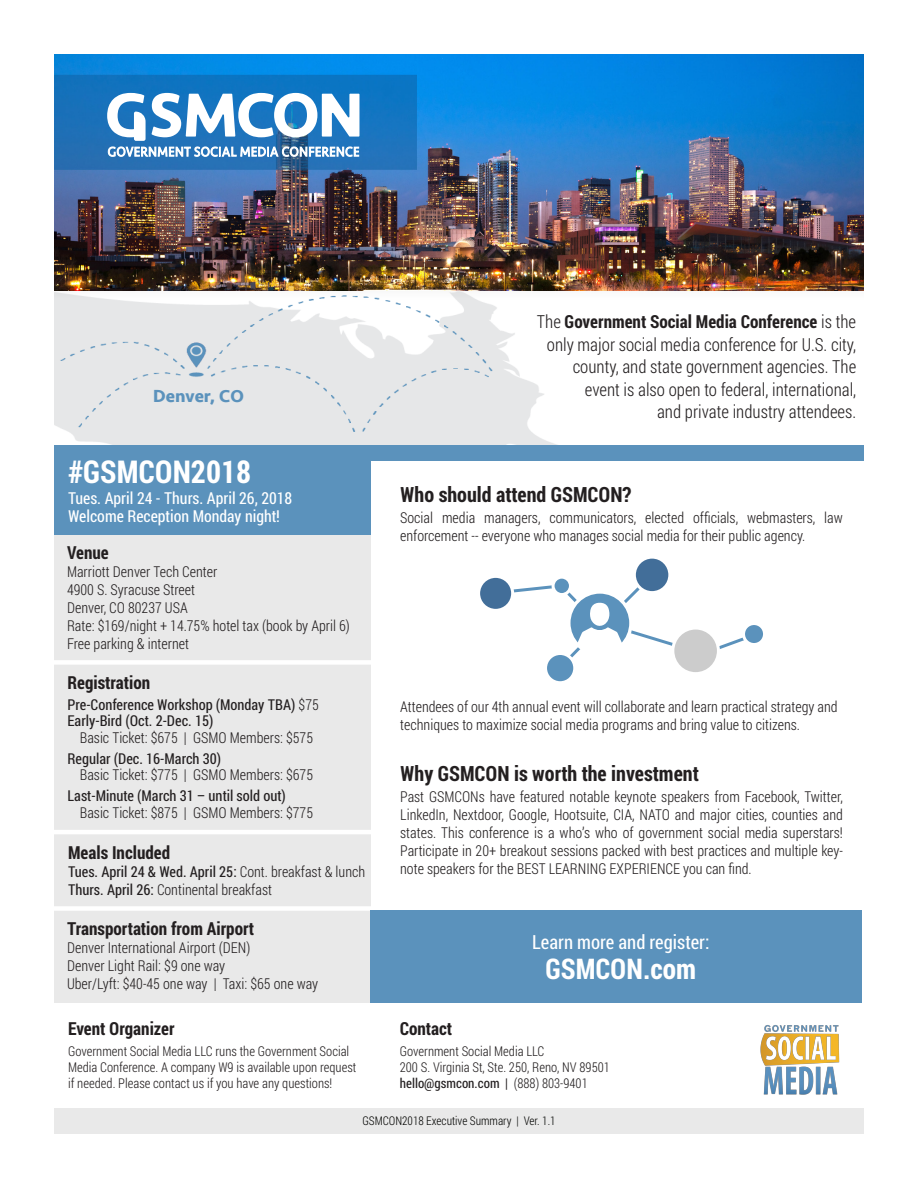
<style>
.page{position:relative;width:918px;height:1188px;background:#fff}
.page>*{position:absolute;margin:0;border:0;box-sizing:border-box;transform-origin:0 0}
.t1{font:700 31.5px "Roboto Condensed";color:#fff}
.t2{font:700 28.5px "Roboto Condensed";color:#fff}
.t3{font:700 21px "Roboto Condensed";color:#231f20}
.t4{font:19.5px "Roboto Condensed";color:#fff}
.t5{font:300 18px/22.5px "Roboto Condensed";color:#231f20;text-align:right}
.t6{font:700 18px "Roboto Condensed";color:#231f20}
.t7{font:700 18px "Seravek";color:#5b92bc}
.t8{font:16.5px/18px "Roboto Condensed";color:#fff}
.t9{font:300 15px/18px "Roboto Condensed";color:#231f20}
.t10{font:15px/16.5px "Roboto Condensed";color:#231f20}
.t11{font:300 13.5px/16.2px "Roboto Condensed";color:#231f20}
.t12{font:13.5px "Roboto Condensed";color:#231f20}
.t13{font:300 12px "Roboto Condensed";color:#040503}
.s1{font-weight:300}
.s2{font-weight:400}
.s3{font-weight:700}
</style>
<div class="page">
<img style="left:54px;top:303px;width:503px;height:142px">
<div style="left:0;top:0;width:918px;height:303px;background:#231f20;opacity:.07"></div>
<img style="left:54px;top:54px;width:810px;height:236px">
<div style="left:54px;top:535px;width:317px;height:468px;background:#e9e9e9"></div>
<div style="left:0;top:1108px;width:918px;height:35px;background:#e9e9e9"></div>
<div style="left:41px;top:461px;width:330px;height:74px;background:#5b92bc"></div>
<img style="left:760px;top:1025px;width:80px;height:70px">
<div style="left:0;top:445px;width:918px;height:16px;background:#5b92bc"></div>
<div style="left:0;top:660px;width:380px;height:5px;background:#fff"></div>
<hr style="left:0;top:830px;width:380px;height:4px;background:#fff">
<div style="left:0;top:906px;width:377px;height:5px;background:#fff"></div>
<div style="left:371px;top:911px;width:491px;height:92px;background:#5b92bc"></div>
<svg style="left:546px;top:653px;width:29px;height:30px"></svg>
<div style="left:544px;top:652px;width:32px;height:32px;border:3px solid #fff;border-radius:50%"></div>
<div style="left:634px;top:557px;width:36px;height:36px;background:#426e99;border-radius:50%"></div>
<div style="left:633px;top:556px;width:38px;height:38px;border:3px solid #fff;border-radius:50%"></div>
<div style="left:479px;top:576px;width:34px;height:34px;background:#426e99;border-radius:50%"></div>
<div style="left:477px;top:575px;width:37px;height:37px;border:3px solid #fff;border-radius:50%"></div>
<svg style="left:744px;top:624px;width:21px;height:21px"></svg>
<div style="left:742px;top:622px;width:24px;height:24px;border:3px solid #fff;border-radius:50%"></div>
<svg style="left:492px;top:571px;width:265px;height:101px"></svg>
<svg style="left:107px;top:93px;width:252px;height:64px"></svg>
<div style="left:0;top:0;width:54px;height:1188px;background:#fff"></div>
<div style="left:864px;top:0;width:54px;height:1188px;background:#fff"></div>
<div style="left:0;top:0;width:918px;height:54px;background:#fff"></div>
<div style="left:0;top:1135px;width:918px;height:53px;background:#fff"></div>
<p class="t7" style="left:153px;top:381px;width:92px">Denver, CO</p>
<p class="t1" style="left:68px;top:450px;width:185px">#GSMCON2018</p>
<p class="t8" style="left:68px;top:489px;width:226px">Tues. April 24 - Thurs. April 26, 2018<br>Welcome Reception Monday night!</p>
<p class="t6" style="left:67px;top:540px;width:43px">Venue</p>
<p class="t9" style="left:67px;top:562px;width:152px">Marriott Denver Tech Center</p>
<p class="t9" style="left:67px;top:580px;width:130px">4900 S. Syracuse Street</p>
<p class="t9" style="left:67px;top:598px;width:284px">Denver, CO 80237 USA<br>Rate: $169/night + 14.75% hotel tax (book by April 6)<br>Free parking &amp; internet</p>
<p class="t6" style="left:68px;top:670px;width:84px">Registration</p>
<p class="t10" style="left:68px;top:696px;width:253px">Pre-Conference Workshop (Monday TBA) <span class="s1">$75<br></span>Early-Bird (Oct. 2-Dec. 15)</p>
<p class="t9" style="left:80px;top:728px;width:235px">Basic Ticket: $675 | GSMO Members: $575</p>
<p class="t10" style="left:68px;top:750px;width:155px">Regular (Dec. 16-March 30)</p>
<p class="t9" style="left:80px;top:765px;width:235px">Basic Ticket: $775 | GSMO Members: $675</p>
<p class="t10" style="left:68px;top:787px;width:220px">Last-Minute (March 31 – until sold out)</p>
<p class="t9" style="left:80px;top:803px;width:235px">Basic Ticket: $875 | GSMO Members: $775</p>
<p class="t6" style="left:68px;top:840px;width:104px">Meals Included</p>
<p class="t10" style="left:68px;top:863px;width:299px">Tues. April 24 &amp; Wed. April 25: <span class="s1">Cont. breakfast &amp; lunch</span></p>
<p class="t9" style="left:68px;top:880px;width:205px"><span class="s2">Thurs. April 26:</span> Continental breakfast</p>
<p class="t6" style="left:67px;top:916px;width:189px">Transportation from Airport</p>
<p class="t9" style="left:67px;top:938px;width:253px">Denver International Airport (DEN)<br>Denver Light Rail: $9 one way<br>Uber/Lyft: $40-45 one way | Taxi: $65 one way</p>
<p class="t5" style="left:537px;top:310px;width:321px">The <span class="s3">Government Social Media Conference</span> is the only major social media conference for U.S. city, county, and state government agencies. The event is also open to federal, international,<br>and private industry attendees.</p>
<p class="t3" style="left:400px;top:480px;width:233px">Who should attend GSMCON?</p>
<p class="t9" style="left:400px;top:508px;width:444px">Social media managers, communicators, elected officials, webmasters, law enforcement -- everyone who manages social media for their public agency.</p>
<p class="t9" style="left:400px;top:697px;width:439px">Attendees of our 4th annual event will collaborate and learn practical strategy and techniques to maximize social media programs and bring value to citizens.</p>
<p class="t3" style="left:400px;top:759px;width:300px">Why GSMCON is worth the investment</p>
<p class="t9" style="left:400px;top:787px;width:444px;text-align:justify">Past GSMCONs have featured notable keynote speakers from Facebook, Twitter, LinkedIn, Nextdoor, Google, Hootsuite, CIA, NATO and major cities, counties and states. This conference is a who’s who of government social media superstars!<br>Participate in 20+ breakout sessions packed with best practices and multiple key&shy;note speakers for the BEST LEARNING EXPERIENCE you can find.</p>
<p class="t4" style="left:532px;top:928px;width:179px">Learn more and register:</p>
<p class="t2" style="left:546px;top:949px;width:152px">GSMCON.com</p>
<p class="t6" style="left:68px;top:1017px;width:108px">Event Organizer</p>
<p class="t6" style="left:400px;top:1017px;width:54px">Contact</p>
<p class="t11" style="left:68px;top:1042px;width:290px">Government Social Media LLC runs the Government Social<br>Media Conference. A company W9 is available upon request if needed. Please contact us if you have any questions!</p>
<p class="t11" style="left:400px;top:1042px;width:146px">Government Social Media LLC</p>
<p class="t11" style="left:400px;top:1058px;width:212px">200 S. Virginia St, Ste. 250, Reno, NV 89501</p>
<p class="t12" style="left:400px;top:1074px;width:189px">hello@gsmcon.com | <span class="s1">(888) 803-9401</span></p>
<p class="t13" style="left:362px;top:1112px;width:195px">GSMCON2018 Executive Summary | Ver. 1.1</p>
</div>
